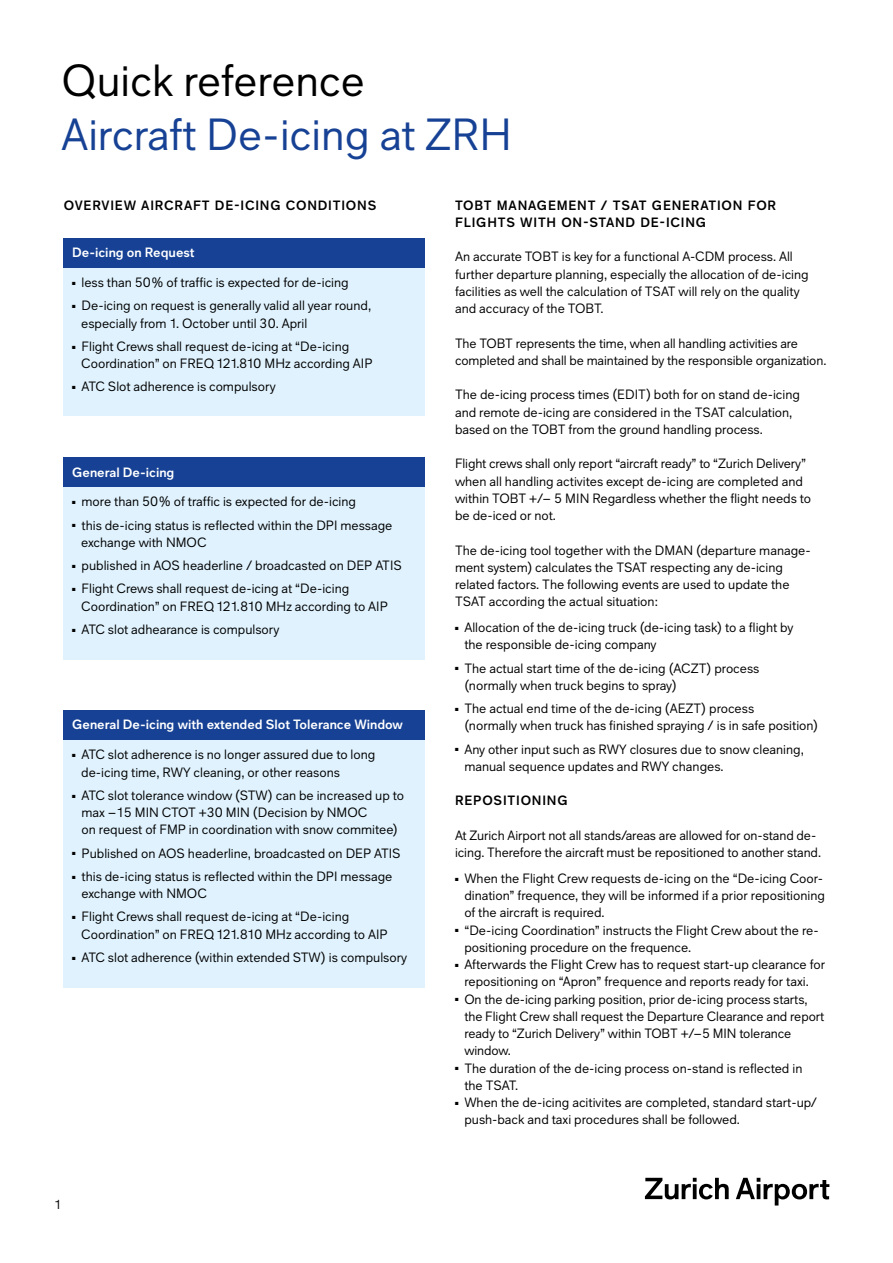
<style>
.page{position:relative;width:893px;height:1263px;background:#fff}
.page>*{position:absolute;margin:0;border:0;box-sizing:border-box;transform-origin:0 0}
.t1{font:45px "Zurich Airport";color:#164194}
.t2{font:45px "Zurich Airport";color:#000}
.t3{font:13.5px/17.2px "Zurich Airport";color:#000}
.t4{font:700 13.5px/17.2px "Zurich Airport";letter-spacing:.06em;color:#000}
.t5{font:700 13.5px "Zurich Airport";color:#fff}
.t6{font:13.05px "Zurich Airport";color:#000}
</style>
<div class="page">
<svg style="left:645px;top:1178px;width:84px;height:21px"></svg>
<svg style="left:736px;top:1178px;width:93px;height:27px"></svg>
<div style="left:64px;top:478px;width:361px;height:182px;background:#dff2fd"></div>
<div style="left:64px;top:457px;width:361px;height:30px;background:#164194"></div>
<div style="left:64px;top:731px;width:361px;height:256px;background:#dff2fd"></div>
<div style="left:64px;top:710px;width:361px;height:30px;background:#164194"></div>
<div style="left:64px;top:248px;width:361px;height:167px;background:#dff2fd"></div>
<div style="left:64px;top:238px;width:361px;height:30px;background:#164194"></div>
<h1 class="t2" style="left:62px;top:53px;width:305px">Quick reference</h1>
<h1 class="t1" style="left:62px;top:107px;width:452px">Aircraft De-icing at ZRH</h1>
<p class="t4" style="left:64px;top:196px;width:314px">OVERVIEW AIRCRAFT DE-ICING CONDITIONS</p>
<p class="t5" style="left:72px;top:245px;width:124px">De-icing on Request</p>
<p class="t3" style="left:72px;top:274px;width:278px">■ less than 50 % of traffic is expected for de-icing</p>
<p class="t3" style="left:81px;top:297px;width:292px;text-indent:-9px">■ De-icing on request is generally valid all year round, especially from 1. October until 30. April</p>
<p class="t3" style="left:81px;top:338px;width:293px;text-indent:-9px">■ Flight Crews shall request de-icing at “De-icing<br>Coordination” on FREQ 121.810 MHz according AIP</p>
<p class="t3" style="left:72px;top:378px;width:205px">■ ATC Slot adherence is compulsory</p>
<p class="t5" style="left:72px;top:464px;width:104px">General De-icing</p>
<p class="t3" style="left:72px;top:493px;width:285px">■ more than 50 % of traffic is expected for de-icing</p>
<p class="t3" style="left:81px;top:516px;width:313px;text-indent:-9px">■ this de-icing status is reflected within the DPI message exchange with NMOC</p>
<p class="t3" style="left:72px;top:557px;width:331px">■ published in AOS headerline / broadcasted on DEP ATIS</p>
<p class="t3" style="left:81px;top:580px;width:308px;text-indent:-9px">■ Flight Crews shall request de-icing at “De-icing<br>Coordination” on FREQ 121.810 MHz according to AIP</p>
<p class="t3" style="left:72px;top:620px;width:209px">■ ATC slot adhearance is compulsory</p>
<p class="t5" style="left:72px;top:716px;width:332px">General De-icing with extended Slot Tolerance Window</p>
<p class="t3" style="left:81px;top:746px;width:296px;text-indent:-9px">■ ATC slot adherence is no longer assured due to long de-icing time, RWY cleaning, or other reasons</p>
<p class="t3" style="left:82px;top:786px;width:324px;text-indent:-9px">■ ATC slot tolerance window (STW) can be increased up to max –15 MIN CTOT +30 MIN (Decision by NMOC<br>on request of FMP in coordination with snow commitee)</p>
<p class="t3" style="left:72px;top:844px;width:330px">■ Published on AOS headerline, broadcasted on DEP ATIS</p>
<p class="t3" style="left:82px;top:867px;width:312px;text-indent:-9px">■ this de-icing status is reflected within the DPI message exchange with NMOC</p>
<p class="t3" style="left:81px;top:908px;width:308px;text-indent:-9px">■ Flight Crews shall request de-icing at “De-icing<br>Coordination” on FREQ 121.810 MHz according to AIP</p>
<p class="t3" style="left:72px;top:948px;width:337px">■ ATC slot adherence (within extended STW) is compulsory</p>
<p class="t6" style="left:54px;top:1196px;width:9px">1</p>
<p class="t4" style="left:455px;top:196px;width:323px">TOBT MANAGEMENT / TSAT GENERATION FOR<br>FLIGHTS WITH ON-STAND DE-ICING</p>
<p class="t3" style="left:455px;top:248px;width:355px">An accurate TOBT is key for a functional A-CDM process. All further departure planning, especially the allocation of de-icing facilities as well the calculation of TSAT will rely on the quality and accuracy of the TOBT.</p>
<p class="t3" style="left:455px;top:334px;width:373px">The TOBT represents the time, when all handling activities are completed and shall be maintained by the responsible organization.</p>
<p class="t3" style="left:455px;top:386px;width:346px">The de-icing process times (EDIT) both for on stand de-icing and remote de-icing are considered in the TSAT calculation, based on the TOBT from the ground handling process.</p>
<p class="t3" style="left:455px;top:455px;width:358px">Flight crews shall only report “aircraft ready” to “Zurich Delivery” when all handling activites except de-icing are completed and within TOBT +/– 5 MIN Regardless whether the flight needs to be de-iced or not.</p>
<p class="t3" style="left:455px;top:541px;width:357px">The de-icing tool together with the DMAN (departure manage&shy;ment system) calculates the TSAT respecting any de-icing related factors. The following events are used to update the TSAT according the actual situation:</p>
<p class="t3" style="left:464px;top:619px;width:331px;text-indent:-9px">■ Allocation of the de-icing truck (de-icing task) to a flight by the responsible de-icing company</p>
<p class="t3" style="left:464px;top:659px;width:296px;text-indent:-9px">■ The actual start time of the de-icing (ACZT) process (normally when truck begins to spray)</p>
<p class="t3" style="left:464px;top:700px;width:355px;text-indent:-9px">■ The actual end time of the de-icing (AEZT) process<br>(normally when truck has finished spraying / is in safe position)</p>
<p class="t3" style="left:464px;top:740px;width:341px;text-indent:-9px">■ Any other input such as RWY closures due to snow cleaning, manual sequence updates and RWY changes.</p>
<p class="t4" style="left:455px;top:792px;width:114px">REPOSITIONING</p>
<p class="t3" style="left:455px;top:826px;width:368px">At Zurich Airport not all stands/areas are allowed for on-stand de&shy;icing. Therefore the aircraft must be repositioned to another stand.</p>
<p class="t3" style="left:464px;top:869px;width:362px;text-indent:-9px">■ When the Flight Crew requests de-icing on the “De-icing Coor&shy;dination” frequence, they will be informed if a prior repositioning of the aircraft is required.</p>
<p class="t3" style="left:464px;top:921px;width:356px;text-indent:-9px">■ “De-icing Coordination” instructs the Flight Crew about the re&shy;positioning procedure on the frequence.</p>
<p class="t3" style="left:455px;top:956px;width:372px;text-align:center">■ Afterwards the Flight Crew has to request start-up clearance for repositioning on “Apron” frequence and reports ready for taxi.</p>
<p class="t3" style="left:464px;top:990px;width:362px;text-indent:-9px">■ On the de-icing parking position, prior de-icing process starts, the Flight Crew shall request the Departure Clearance and report ready to “Zurich Delivery” within TOBT +/–5 MIN tolerance window.</p>
<p class="t3" style="left:464px;top:1059px;width:340px;text-indent:-9px">■ The duration of the de-icing process on-stand is reflected in the TSAT.</p>
<p class="t3" style="left:464px;top:1094px;width:354px;text-indent:-9px">■ When the de-icing acitivites are completed, standard start-up/ push-back and taxi procedures shall be followed.</p>
</div>
